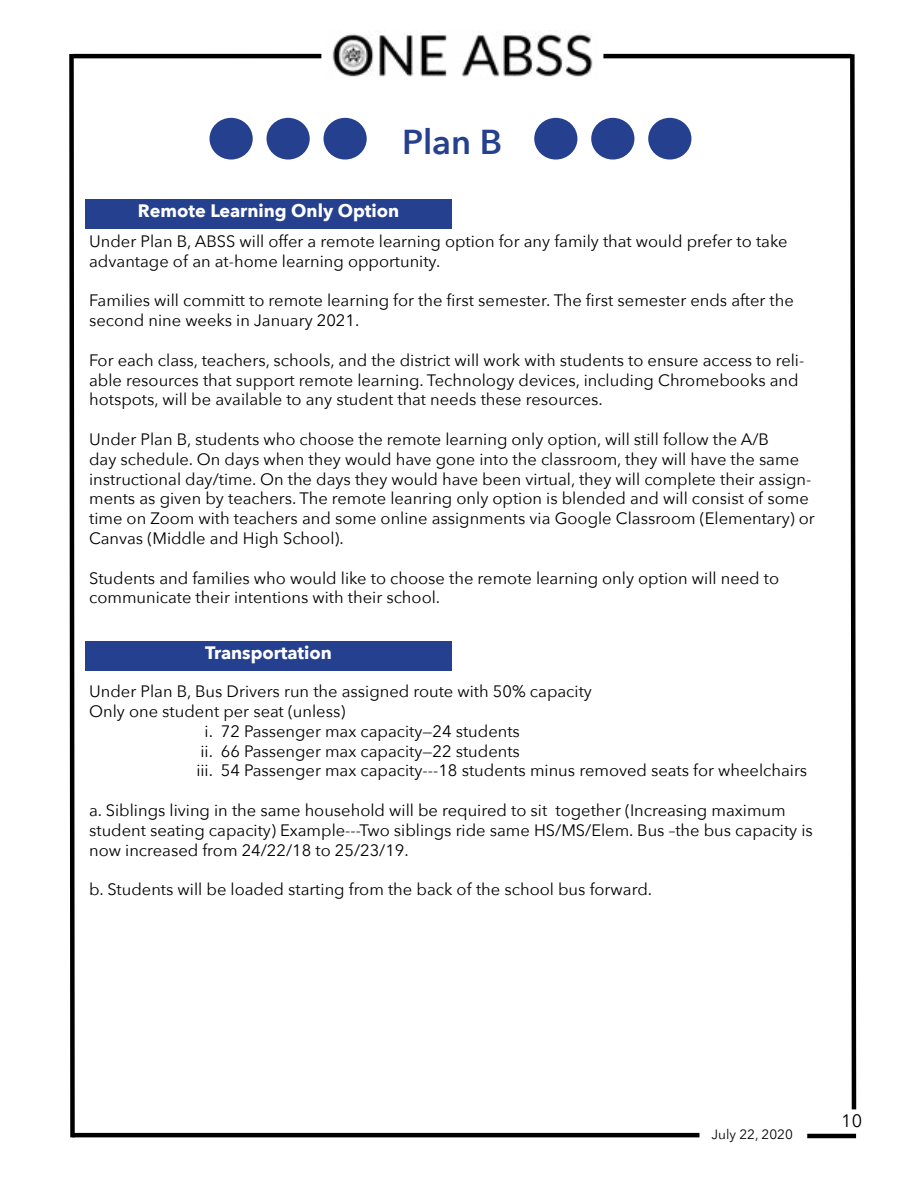
<style>
.page{position:relative;width:918px;height:1188px;background:#fff}
.page>*{position:absolute;margin:0;border:0;box-sizing:border-box;transform-origin:0 0}
.t1{font:600 34.5px "Avenir Next";color:#25408f}
.t2{font:700 18px "Avenir Next";color:#fff}
.t3{font:18px "Avenir Next";color:#000}
.t4{font:16.5px/19.8px "Avenir Next";color:#000}
.t5{font:13.5px "Avenir Next";color:#000}
</style>
<div class="page">
<svg style="left:69px;top:53px;width:8px;height:1085px"></svg>
<hr style="left:603px;top:54px;width:249px;height:4px;background:#000">
<hr style="left:73px;top:54px;width:248px;height:4px;background:#000">
<svg style="left:848px;top:53px;width:9px;height:1057px"></svg>
<img style="left:332px;top:33px;width:261px;height:44px">
<hr style="left:72px;top:1133px;width:627px;height:4px;background:#000">
<hr style="left:807px;top:1134px;width:49px;height:4px;background:#000">
<div style="left:210px;top:118px;width:43px;height:42px;background:#25408f;border-radius:50%"></div>
<div style="left:267px;top:118px;width:43px;height:42px;background:#25408f;border-radius:50%"></div>
<div style="left:324px;top:118px;width:43px;height:42px;background:#25408f;border-radius:50%"></div>
<div style="left:534px;top:118px;width:43px;height:42px;background:#25408f;border-radius:50%"></div>
<div style="left:591px;top:118px;width:43px;height:42px;background:#25408f;border-radius:50%"></div>
<div style="left:648px;top:118px;width:43px;height:42px;background:#25408f;border-radius:50%"></div>
<div style="left:85px;top:199px;width:367px;height:30px;background:#25408f"></div>
<div style="left:85px;top:641px;width:367px;height:30px;background:#25408f"></div>
<h1 class="t1" style="left:402px;top:112px;width:102px">Plan B</h1>
<p class="t2" style="left:138px;top:195px;width:263px">Remote Learning Only Option</p>
<p class="t4" style="left:89px;top:231px;width:700px">Under Plan B, ABSS will offer a remote learning option for any family that would prefer to take advantage of an at-home learning opportunity.</p>
<p class="t4" style="left:89px;top:290px;width:706px">Families will committ to remote learning for the first semester. The first semester ends after the second nine weeks in January 2021.</p>
<p class="t4" style="left:89px;top:350px;width:717px">For each class, teachers, schools, and the district will work with students to ensure access to reli&shy;able resources that support remote learning. Technology devices, including Chromebooks and hotspots, will be available to any student that needs these resources.</p>
<p class="t4" style="left:89px;top:429px;width:727px">Under Plan B, students who choose the remote learning only option, will still follow the A/B<br>day schedule. On days when they would have gone into the classroom, they will have the same instructional day/time. On the days they would have been virtual, they will complete their assign&shy;ments as given by teachers. The remote leanring only option is blended and will consist of some time on Zoom with teachers and some online assignments via Google Classroom (Elementary) or Canvas (Middle and High School).</p>
<p class="t4" style="left:89px;top:567px;width:692px">Students and families who would like to choose the remote learning only option will need to communicate their intentions with their school.</p>
<p class="t2" style="left:205px;top:637px;width:128px">Transportation</p>
<p class="t4" style="left:89px;top:681px;width:504px">Under Plan B, Bus Drivers run the assigned route with 50% capacity</p>
<p class="t4" style="left:89px;top:701px;width:258px">Only one student per seat (unless)</p>
<p class="t4" style="left:205px;top:720px;width:317px">i. 72 Passenger max capacity—24 students</p>
<p class="t4" style="left:201px;top:740px;width:321px">ii. 66 Passenger max capacity—22 students</p>
<p class="t4" style="left:196px;top:760px;width:612px">iii. 54 Passenger max capacity---18 students minus removed seats for wheelchairs</p>
<p class="t4" style="left:89px;top:800px;width:725px">a. Siblings living in the same household will be required to sit together (Increasing maximum student seating capacity) Example---Two siblings ride same HS/MS/Elem. Bus –the bus capacity is now increased from 24/22/18 to 25/23/19.</p>
<p class="t4" style="left:89px;top:879px;width:564px">b. Students will be loaded starting from the back of the school bus forward.</p>
<p class="t5" style="left:712px;top:1123px;width:83px">July 22, 2020</p>
<p class="t3" style="left:841px;top:1106px;width:22px">10</p>
</div>
